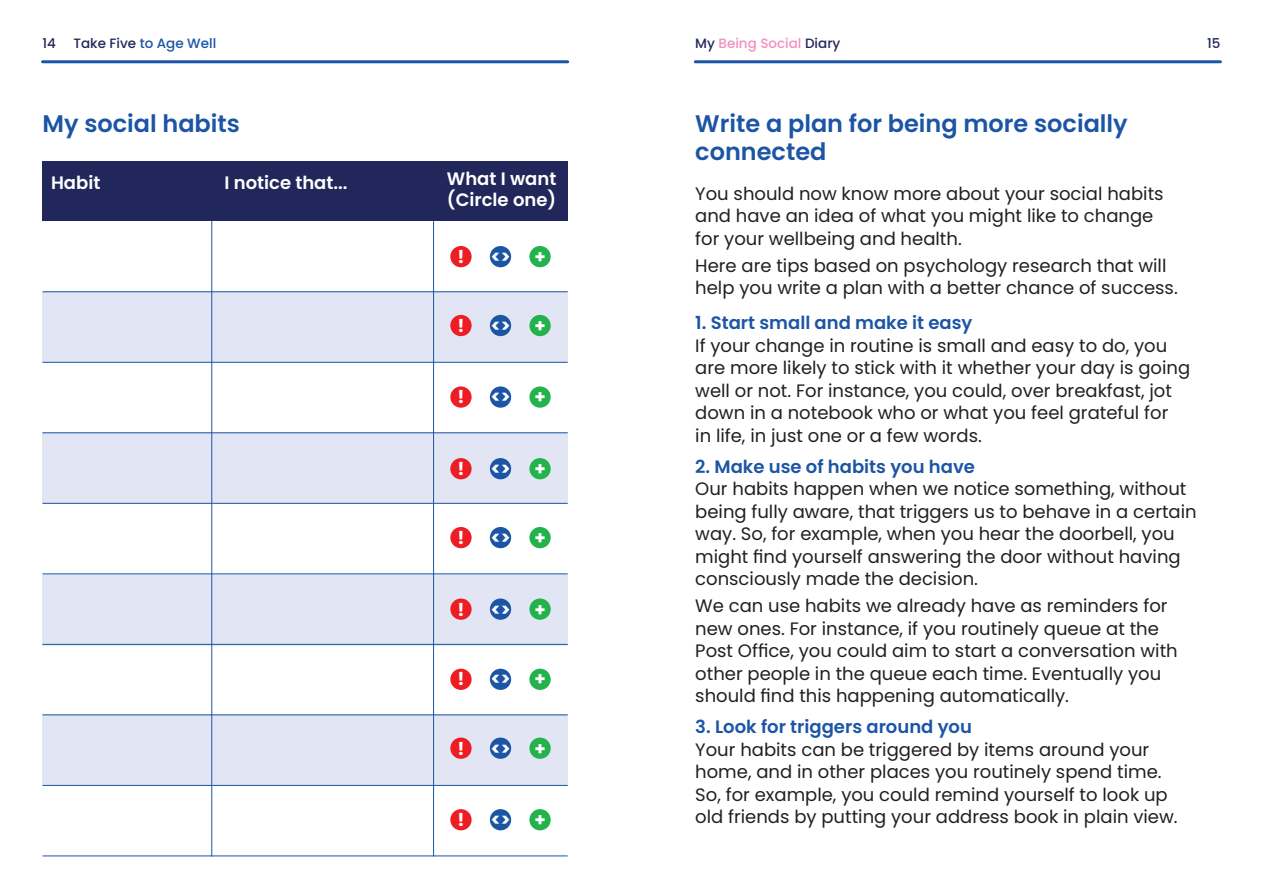
<style>
.page{position:relative;width:1263px;height:893px;background:#fff}
.page>*{position:absolute;margin:0;border:0;box-sizing:border-box;transform-origin:0 0}
.t1{font:600 24px/28.8px "Poppins";color:#1c55a5}
.t2{font:18px/22.5px "Poppins";color:#231f20}
.t3{font:600 18px "Poppins";color:#1c55a5}
.t4{font:600 18px/21px "Poppins";color:#fff}
.t5{font:700 18px "Poppins";color:#fff}
.t6{font:500 13.5px "Poppins";color:#f390bc}
.t7{font:500 13.5px "Poppins";color:#1c55a5}
.t8{font:500 13.5px "Poppins";color:#22275b}
.s1{color:#22275b}
</style>
<div class="page">
<hr style="left:695px;top:60px;width:525px;height:3px;background:#1c55a5">
<hr style="left:43px;top:60px;width:525px;height:3px;background:#1c55a5">
<div style="left:43px;top:714px;width:525px;height:72px;background:#e2e5f3"></div>
<div style="left:43px;top:433px;width:525px;height:71px;background:#e2e5f3"></div>
<div style="left:43px;top:574px;width:525px;height:71px;background:#e2e5f3"></div>
<div style="left:43px;top:291px;width:525px;height:71px;background:#e2e5f3"></div>
<div style="left:43px;top:162px;width:525px;height:59px;background:#22275b"></div>
<hr style="left:43px;top:291px;width:525px;height:1px;background:#1c55a5">
<hr style="left:43px;top:362px;width:525px;height:1px;background:#1c55a5">
<hr style="left:43px;top:432px;width:525px;height:1px;background:#1c55a5">
<hr style="left:43px;top:503px;width:525px;height:1px;background:#1c55a5">
<hr style="left:43px;top:573px;width:525px;height:1px;background:#1c55a5">
<hr style="left:43px;top:644px;width:525px;height:1px;background:#1c55a5">
<hr style="left:43px;top:714px;width:525px;height:1px;background:#1c55a5">
<hr style="left:43px;top:785px;width:525px;height:1px;background:#1c55a5">
<hr style="left:43px;top:855px;width:525px;height:1px;background:#1c55a5">
<hr style="left:211px;top:221px;width:1px;height:635px;background:#1c55a5">
<hr style="left:433px;top:221px;width:1px;height:635px;background:#1c55a5">
<div style="left:450px;top:246px;width:22px;height:21px;background:#ee1d23;border-radius:50%"></div>
<div style="left:490px;top:246px;width:21px;height:21px;background:#1c55a5;border-radius:50%"></div>
<div style="left:529px;top:246px;width:22px;height:21px;background:#23b24b;border-radius:50%"></div>
<div style="left:450px;top:315px;width:22px;height:21px;background:#ee1d23;border-radius:50%"></div>
<div style="left:490px;top:315px;width:21px;height:21px;background:#1c55a5;border-radius:50%"></div>
<div style="left:529px;top:315px;width:22px;height:21px;background:#23b24b;border-radius:50%"></div>
<div style="left:450px;top:386px;width:22px;height:22px;background:#ee1d23;border-radius:50%"></div>
<div style="left:490px;top:386px;width:21px;height:22px;background:#1c55a5;border-radius:50%"></div>
<div style="left:529px;top:386px;width:22px;height:22px;background:#23b24b;border-radius:50%"></div>
<div style="left:450px;top:458px;width:22px;height:21px;background:#ee1d23;border-radius:50%"></div>
<div style="left:490px;top:458px;width:21px;height:21px;background:#1c55a5;border-radius:50%"></div>
<div style="left:529px;top:458px;width:22px;height:21px;background:#23b24b;border-radius:50%"></div>
<div style="left:450px;top:527px;width:22px;height:21px;background:#ee1d23;border-radius:50%"></div>
<div style="left:490px;top:527px;width:21px;height:21px;background:#1c55a5;border-radius:50%"></div>
<div style="left:529px;top:527px;width:22px;height:21px;background:#23b24b;border-radius:50%"></div>
<div style="left:450px;top:598px;width:22px;height:22px;background:#ee1d23;border-radius:50%"></div>
<div style="left:490px;top:598px;width:21px;height:22px;background:#1c55a5;border-radius:50%"></div>
<div style="left:529px;top:598px;width:22px;height:22px;background:#23b24b;border-radius:50%"></div>
<div style="left:450px;top:669px;width:22px;height:21px;background:#ee1d23;border-radius:50%"></div>
<div style="left:490px;top:669px;width:21px;height:21px;background:#1c55a5;border-radius:50%"></div>
<div style="left:529px;top:669px;width:22px;height:21px;background:#23b24b;border-radius:50%"></div>
<div style="left:450px;top:738px;width:22px;height:21px;background:#ee1d23;border-radius:50%"></div>
<div style="left:490px;top:738px;width:21px;height:21px;background:#1c55a5;border-radius:50%"></div>
<div style="left:529px;top:738px;width:22px;height:21px;background:#23b24b;border-radius:50%"></div>
<div style="left:450px;top:809px;width:22px;height:21px;background:#ee1d23;border-radius:50%"></div>
<div style="left:490px;top:809px;width:21px;height:21px;background:#1c55a5;border-radius:50%"></div>
<div style="left:529px;top:809px;width:22px;height:21px;background:#23b24b;border-radius:50%"></div>
<p class="t8" style="left:43px;top:36px;width:15px">14</p>
<p class="t7" style="left:74px;top:36px;width:144px"><span class="s1">Take Five</span> to Age Well</p>
<p class="t6" style="left:695px;top:36px;width:147px"><span class="s1">My</span> Being Social <span class="s1">Diary</span></p>
<p class="t8" style="left:1207px;top:36px;width:15px">15</p>
<p class="t1" style="left:43px;top:109px;width:199px">My social habits</p>
<p class="t1" style="left:695px;top:109px;width:434px">Write a plan for being more socially connected</p>
<p class="t2" style="left:695px;top:182px;width:470px">You should now know more about your social habits and have an idea of what you might like to change for your wellbeing and health.</p>
<p class="t2" style="left:695px;top:254px;width:484px">Here are tips based on psychology research that will help you write a plan with a better chance of success.</p>
<p class="t3" style="left:695px;top:313px;width:279px">1. Start small and make it easy</p>
<p class="t2" style="left:695px;top:334px;width:496px">If your change in routine is small and easy to do, you are more likely to stick with it whether your day is going well or not. For instance, you could, over breakfast, jot down in a notebook who or what you feel grateful for<br>in life, in just one or a few words.</p>
<p class="t3" style="left:695px;top:456px;width:281px">2. Make use of habits you have</p>
<p class="t2" style="left:695px;top:478px;width:503px">Our habits happen when we notice something, without being fully aware, that triggers us to behave in a certain way. So, for example, when you hear the doorbell, you might find yourself answering the door without having consciously made the decision.</p>
<p class="t2" style="left:695px;top:595px;width:484px">We can use habits we already have as reminders for new ones. For instance, if you routinely queue at the Post Office, you could aim to start a conversation with other people in the queue each time. Eventually you should find this happening automatically.</p>
<p class="t3" style="left:695px;top:716px;width:278px">3. Look for triggers around you</p>
<p class="t2" style="left:695px;top:738px;width:484px">Your habits can be triggered by items around your home, and in other places you routinely spend time.<br>So, for example, you could remind yourself to look up old friends by putting your address book in plain view.</p>
<p class="t4" style="left:51px;top:172px;width:51px">Habit</p>
<p class="t4" style="left:225px;top:172px;width:124px">I notice that...</p>
<p class="t4" style="left:447px;top:168px;width:111px">What I want (Circle one)</p>
<p class="t5" style="left:457px;top:246px;width:9px">!</p>
<p class="t5" style="left:491px;top:246px;width:21px">&lt;&gt;</p>
<p class="t5" style="left:534px;top:246px;width:13px">+</p>
<p class="t5" style="left:457px;top:315px;width:9px">!</p>
<p class="t5" style="left:491px;top:315px;width:21px">&lt;&gt;</p>
<p class="t5" style="left:534px;top:315px;width:13px">+</p>
<p class="t5" style="left:457px;top:387px;width:9px">!</p>
<p class="t5" style="left:491px;top:387px;width:21px">&lt;&gt;</p>
<p class="t5" style="left:534px;top:387px;width:13px">+</p>
<p class="t5" style="left:457px;top:458px;width:9px">!</p>
<p class="t5" style="left:491px;top:458px;width:21px">&lt;&gt;</p>
<p class="t5" style="left:534px;top:458px;width:13px">+</p>
<p class="t5" style="left:457px;top:527px;width:9px">!</p>
<p class="t5" style="left:491px;top:527px;width:21px">&lt;&gt;</p>
<p class="t5" style="left:534px;top:527px;width:13px">+</p>
<p class="t5" style="left:457px;top:599px;width:9px">!</p>
<p class="t5" style="left:491px;top:599px;width:21px">&lt;&gt;</p>
<p class="t5" style="left:534px;top:599px;width:13px">+</p>
<p class="t5" style="left:457px;top:669px;width:9px">!</p>
<p class="t5" style="left:491px;top:669px;width:21px">&lt;&gt;</p>
<p class="t5" style="left:534px;top:669px;width:13px">+</p>
<p class="t5" style="left:457px;top:738px;width:9px">!</p>
<p class="t5" style="left:491px;top:738px;width:21px">&lt;&gt;</p>
<p class="t5" style="left:534px;top:738px;width:13px">+</p>
<p class="t5" style="left:457px;top:809px;width:9px">!</p>
<p class="t5" style="left:491px;top:809px;width:21px">&lt;&gt;</p>
<p class="t5" style="left:534px;top:809px;width:13px">+</p>
</div>
